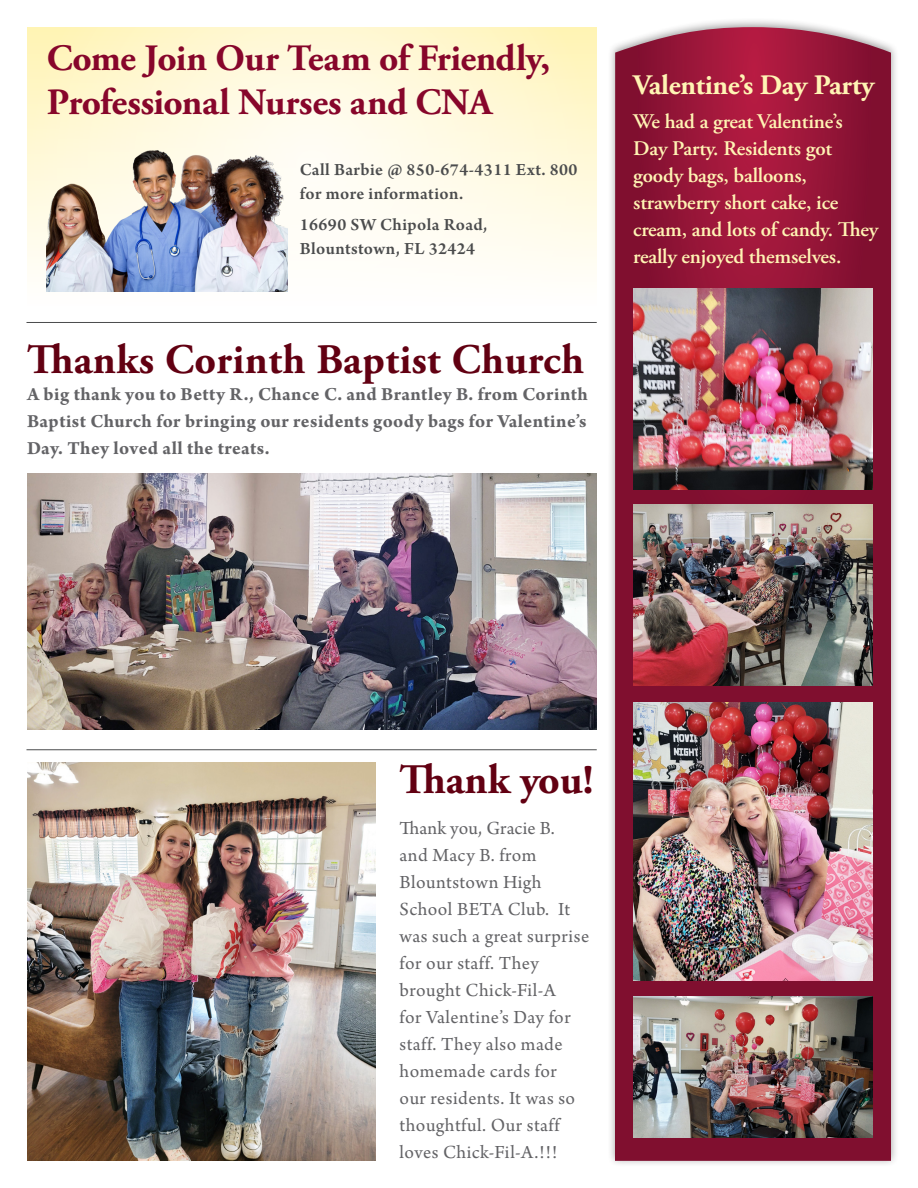
<style>
.page{position:relative;width:918px;height:1188px;background:#fff}
.page>*{position:absolute;margin:0;border:0;box-sizing:border-box;transform-origin:0 0}
.t1{font:700 42px "Adobe Garamond Pro";letter-spacing:.01em;color:#620012}
.t2{font:700 37.2px/43.5px "Adobe Garamond Pro";letter-spacing:-.01em;color:#87062b}
.t3{font:700 28.2px "Adobe Garamond Pro";letter-spacing:-.01em;color:#fff4b4}
.t4{font:600 20.85px/27px "Adobe Garamond Pro";letter-spacing:-.01em;color:#fff4b4}
.t5{font:19.5px/27px "Arno Pro";letter-spacing:.025em;color:#636366}
.t6{font:700 19.5px/27px "Arno Pro";letter-spacing:.02em;color:#636366;text-align:justify}
.t7{font:600 18px/24px "Arno Pro";letter-spacing:.025em;color:#4b4c4d}
</style>
<div class="page">
<div style="left:607px;top:17px;width:292px;height:1150px;background:#231f20;opacity:.42"></div>
<svg style="left:615px;top:27px;width:276px;height:1134px;background:#8e1838"></svg>
<img style="left:633px;top:289px;width:240px;height:200px">
<svg style="left:27px;top:27px;width:570px;height:265px"></svg>
<img style="left:47px;top:137px;width:240px;height:155px">
<img style="left:633px;top:505px;width:240px;height:181px">
<img style="left:633px;top:702px;width:240px;height:279px">
<img style="left:633px;top:997px;width:240px;height:140px">
<hr style="left:27px;top:322px;width:569px;height:1px;background:#4b4c4d">
<img style="left:27px;top:474px;width:569px;height:256px">
<img style="left:27px;top:763px;width:349px;height:398px">
<hr style="left:27px;top:749px;width:569px;height:1px;background:#4b4c4d">
<p class="t2" style="left:47px;top:37px;width:505px">Come Join Our Team of Friendly,<br>Professional Nurses and CNA</p>
<p class="t7" style="left:300px;top:159px;width:279px">Call Barbie @ 850-674-4311 Ext. 800 for more information.</p>
<p class="t7" style="left:300px;top:213px;width:189px">16690 SW Chipola Road,<br>Blountstown, FL 32424</p>
<p class="t1" style="left:27px;top:335px;width:559px">Thanks Corinth Baptist Church</p>
<p class="t6" style="left:27px;top:382px;width:562px">A big thank you to Betty R., Chance C. and Brantley B. from Corinth Baptist Church for bringing our residents goody bags for Valentine’s Day. They loved all the treats.</p>
<p class="t3" style="left:633px;top:69px;width:243px">Valentine’s Day Party</p>
<p class="t4" style="left:633px;top:108px;width:246px">We had a great Valentine’s<br>Day Party. Residents got goody bags, balloons, strawberry short cake, ice cream, and lots of candy. They really enjoyed themselves.</p>
<p class="t1" style="left:400px;top:756px;width:195px">Thank you!</p>
<p class="t5" style="left:400px;top:816px;width:191px">Thank you, Gracie B.<br>and Macy B. from<br>Blountstown High<br>School BETA Club. It was such a great surprise for our staff. They brought Chick-Fil-A<br>for Valentine’s Day for staff. They also made homemade cards for<br>our residents. It was so thoughtful. Our staff loves Chick-Fil-A.!!!</p>
</div>
